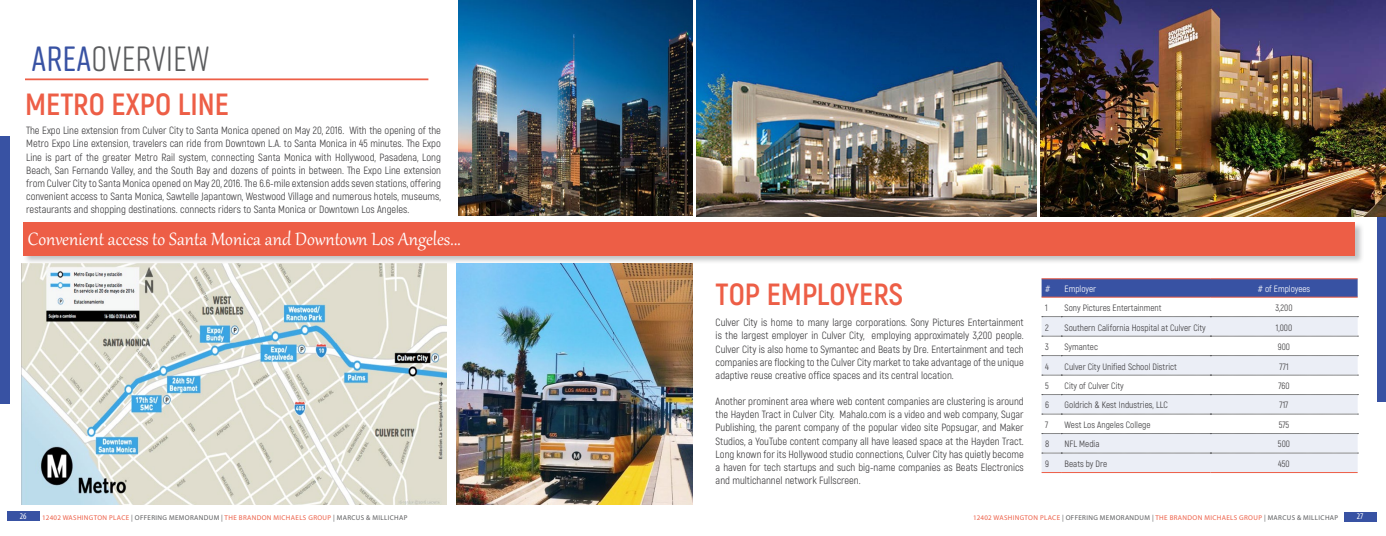
<style>
.page{position:relative;width:1386px;height:536px;background:#fff}
.page>*{position:absolute;margin:0;border:0;box-sizing:border-box;transform-origin:0 0}
.t1{font:35px "Rift Soft";letter-spacing:.01em;color:#5a5b5d}
.t2{font:700 30.62px "Akrobat";color:#ed5e46}
.t3{font:21.88px "Gabriola";color:#fff}
.t4{font:10.5px/13.1px "Akrobat";color:#414042;text-align:justify}
.t5{font:9.19px "Akrobat";color:#414042}
.t6{font:9.19px "Akrobat";color:#fff}
.t7{font:condensed 8.66px "Myriad Pro";color:#fff}
.t8{font:7px "Myriad Pro";letter-spacing:.05em;color:#ed5e46}
.s1{font-weight:500;color:#3852a3}
.s2{color:#5a5b5d}
</style>
<div class="page">
<div style="left:0;top:136px;width:9px;height:267px;background:#3852a3"></div>
<div style="left:1378px;top:134px;width:8px;height:267px;background:#3852a3"></div>
<div style="left:7px;top:511px;width:32px;height:10px;background:#3852a3"></div>
<div style="left:1344px;top:512px;width:32px;height:10px;background:#3852a3"></div>
<img style="left:21px;top:263px;width:425px;height:241px">
<div style="left:22px;top:221px;width:1342px;height:43px;background:#aeb1b3;opacity:.75"></div>
<div style="left:23px;top:222px;width:1331px;height:33px;background:#ed5e46"></div>
<img style="left:457px;top:263px;width:236px;height:241px">
<img style="left:458px;top:0;width:235px;height:216px">
<hr style="left:25px;top:78px;width:403px;height:2px;background:#ed5e46">
<img style="left:696px;top:0;width:341px;height:216px">
<img style="left:1041px;top:0;width:345px;height:216px">
<svg style="left:1042px;top:317px;width:316px;height:155px;fill:#ebeef6"></svg>
<svg style="left:1042px;top:278px;width:316px;height:19px;background:#44549e"></svg>
<hr style="left:1061px;top:296px;width:149px;height:1px;background:#ed5e46">
<hr style="left:1210px;top:296px;width:148px;height:1px;background:#ed5e46">
<svg style="left:1042px;top:472px;width:19px;height:1px"></svg>
<hr style="left:1061px;top:472px;width:149px;height:1px;background:#ed5e46">
<hr style="left:1210px;top:472px;width:148px;height:1px;background:#ed5e46">
<svg style="left:1042px;top:316px;width:316px;height:1px"></svg>
<svg style="left:1042px;top:336px;width:316px;height:1px"></svg>
<svg style="left:1042px;top:355px;width:316px;height:1px"></svg>
<svg style="left:1042px;top:375px;width:316px;height:1px"></svg>
<svg style="left:1042px;top:394px;width:316px;height:1px"></svg>
<svg style="left:1042px;top:413px;width:316px;height:1px"></svg>
<svg style="left:1042px;top:433px;width:316px;height:1px"></svg>
<svg style="left:1042px;top:452px;width:316px;height:1px"></svg>
<h1 class="t1" style="left:32px;top:34px;width:179px"><span class="s1">AREA</span>OVERVIEW</h1>
<h2 class="t2" style="left:25px;top:85px;width:205px">METRO EXPO LINE</h2>
<p class="t4" style="left:26px;top:124px;width:416px">The Expo Line extension from Culver City to Santa Monica opened on May 20, 2016. With the opening of the Metro Expo Line extension, travelers can ride from Downtown L.A. to Santa Monica in 45 minutes. The Expo Line is part of the greater Metro Rail system, connecting Santa Monica with Hollywood, Pasadena, Long Beach, San Fernando Valley, and the South Bay and dozens of points in between. The Expo Line extension from Culver City to Santa Monica opened on May 20, 2016. The 6.6-mile extension adds seven stations, offering convenient access to Santa Monica, Sawtelle Japantown, Westwood Village and numerous hotels, museums, restaurants and shopping destinations. connects riders to Santa Monica or Downtown Los Angeles.</p>
<h3 class="t3" style="left:28px;top:225px;width:434px">Convenient access to Santa Monica and Downtown Los Angeles...</h3>
<h2 class="t2" style="left:716px;top:275px;width:189px">TOP EMPLOYERS</h2>
<p class="t6" style="left:1045px;top:283px;width:7px">#</p>
<p class="t6" style="left:1065px;top:283px;width:33px">Employer</p>
<p class="t6" style="left:1258px;top:283px;width:54px"># of Employees</p>
<p class="t5" style="left:1045px;top:302px;width:4px">1</p>
<p class="t5" style="left:1065px;top:302px;width:98px">Sony Pictures Entertainment</p>
<p class="t5" style="left:1275px;top:302px;width:19px">3,200</p>
<p class="t5" style="left:1045px;top:322px;width:5px">2</p>
<p class="t5" style="left:1065px;top:322px;width:143px">Southern California Hospital at Culver City</p>
<p class="t5" style="left:1276px;top:322px;width:18px">1,000</p>
<p class="t5" style="left:1045px;top:341px;width:5px">3</p>
<p class="t5" style="left:1065px;top:341px;width:35px">Symantec</p>
<p class="t5" style="left:1278px;top:341px;width:14px">900</p>
<p class="t5" style="left:1045px;top:360px;width:5px">4</p>
<p class="t5" style="left:1065px;top:360px;width:114px">Culver City Unified School District</p>
<p class="t5" style="left:1279px;top:360px;width:11px">771</p>
<p class="t5" style="left:1045px;top:380px;width:5px">5</p>
<p class="t5" style="left:1065px;top:380px;width:61px">City of Culver City</p>
<p class="t5" style="left:1278px;top:380px;width:13px">760</p>
<p class="t5" style="left:1045px;top:399px;width:5px">6</p>
<p class="t5" style="left:1065px;top:399px;width:105px">Goldrich &amp; Kest Industries, LLC</p>
<p class="t5" style="left:1280px;top:399px;width:11px">717</p>
<p class="t5" style="left:1045px;top:419px;width:5px">7</p>
<p class="t5" style="left:1065px;top:419px;width:87px">West Los Angeles College</p>
<p class="t5" style="left:1279px;top:419px;width:12px">575</p>
<p class="t5" style="left:1045px;top:438px;width:6px">8</p>
<p class="t5" style="left:1065px;top:438px;width:36px">NFL Media</p>
<p class="t5" style="left:1278px;top:438px;width:14px">500</p>
<p class="t5" style="left:1045px;top:458px;width:5px">9</p>
<p class="t5" style="left:1065px;top:458px;width:44px">Beats by Dre</p>
<p class="t5" style="left:1278px;top:458px;width:13px">450</p>
<p class="t4" style="left:716px;top:316px;width:310px">Culver City is home to many large corporations. Sony Pictures Entertainment is the largest employer in Culver City, employing approximately 3,200 people.<br>Culver City is also home to Symantec and Beats by Dre. Entertainment and tech companies are flocking to the Culver City market to take advantage of the unique adaptive reuse creative office spaces and its central location.</p>
<p class="t4" style="left:716px;top:395px;width:310px">Another prominent area where web content companies are clustering is around the Hayden Tract in Culver City. Mahalo.com is a video and web company, Sugar Publishing, the parent company of the popular video site Popsugar, and Maker Studios, a YouTube content company all have leased space at the Hayden Tract.<br>Long known for its Hollywood studio connections, Culver City has quietly become a haven for tech startups and such big-name companies as Beats Electronics and multichannel network Fullscreen.</p>
<p class="t7" style="left:20px;top:510px;width:8px">26</p>
<p class="t8" style="left:42px;top:513px;width:367px">12402 WASHINGTON PLACE <span class="s2">| OFFERING MEMORANDUM |</span> THE BRANDON MICHAELS GROUP <span class="s2">| MARCUS &amp; MILLICHAP</span></p>
<p class="t8" style="left:973px;top:513px;width:367px">12402 WASHINGTON PLACE <span class="s2">| OFFERING MEMORANDUM |</span> THE BRANDON MICHAELS GROUP <span class="s2">| MARCUS &amp; MILLICHAP</span></p>
<p class="t7" style="left:1357px;top:511px;width:8px">27</p>
</div>
